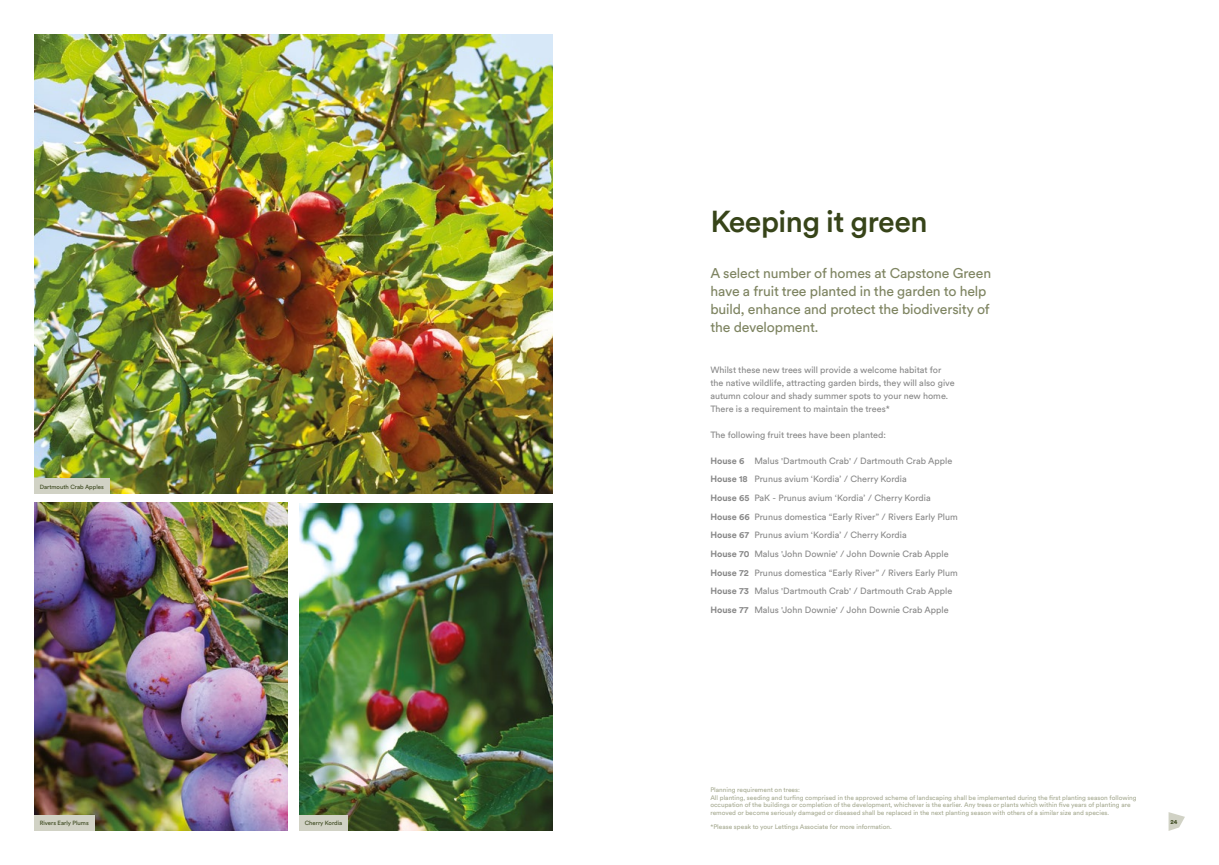
<style>
.page{position:relative;width:1219px;height:865px;background:#fff}
.page>*{position:absolute;margin:0;border:0;box-sizing:border-box;transform-origin:0 0}
.t1{font:500 30px "Circular XX";letter-spacing:-.02em;color:#374419}
.t2{font:14px/18px "Circular XX";letter-spacing:-.01em;color:#7e8461}
.t3{font:9px/18.7px "Circular XX";color:#878787}
.t4{font:6.5px/7.8px "Circular XX";color:#a5a990}
.t5{font:6px "Circular XX";color:#374419}
.t6{font:700 6px "Circular XX";color:#374419}
.s1{font-weight:700}
</style>
<div class="page">
<img style="left:34px;top:34px;width:519px;height:460px">
<img style="left:34px;top:502px;width:254px;height:328px">
<img style="left:299px;top:503px;width:254px;height:328px">
<div style="left:34px;top:815px;width:60px;height:16px;background:#d1d2c5"></div>
<div style="left:34px;top:478px;width:76px;height:16px;background:#d1d2c5"></div>
<div style="left:299px;top:815px;width:49px;height:16px;background:#d1d2c5"></div>
<svg style="left:1168px;top:812px;width:17px;height:19px"></svg>
<p class="t5" style="left:40px;top:482px;width:66px">Dartmouth Crab Apples</p>
<p class="t5" style="left:40px;top:819px;width:51px">Rivers Early Plums</p>
<h1 class="t1" style="left:710px;top:201px;width:219px">Keeping it green</h1>
<h2 class="t2" style="left:710px;top:263px;width:282px">A select number of homes at Capstone Green have a fruit tree planted in the garden to help build, enhance and protect the biodiversity of the development.</h2>
<p class="t3" style="left:710px;top:362px;width:246px;line-height:13px">Whilst these new trees will provide a welcome habitat for the native wildlife, attracting garden birds, they will also give autumn colour and shady summer spots to your new home.<br>There is a requirement to maintain the trees*</p>
<p class="t3" style="left:710px;top:425px;width:177px">The following fruit trees have been planted:</p>
<p class="t3" style="left:710px;top:451px;width:249px"><span class="s1">House 6</span> Malus 'Dartmouth Crab' / Dartmouth Crab Apple <span class="s1">House 18</span> Prunus avium ‘Kordia’ / Cherry Kordia<br><span class="s1">House 65</span> PaK - Prunus avium ‘Kordia’ / Cherry Kordia <span class="s1">House 66</span> Prunus domestica “Early River” / Rivers Early Plum <span class="s1">House 67</span> Prunus avium ‘Kordia’ / Cherry Kordia<br><span class="s1">House 70</span> Malus 'John Downie' / John Downie Crab Apple <span class="s1">House 72</span> Prunus domestica “Early River” / Rivers Early Plum <span class="s1">House 73</span> Malus 'Dartmouth Crab' / Dartmouth Crab Apple <span class="s1">House 77</span> Malus 'John Downie' / John Downie Crab Apple</p>
<p class="t4" style="left:710px;top:785px;width:428px">Planning requirement on trees:<br>All planting, seeding and turfing comprised in the approved scheme of landscaping shall be implemented during the first planting season following occupation of the buildings or completion of the development, whichever is the earlier. Any trees or plants which within five years of planting are removed or become seriously damaged or diseased shall be replaced in the next planting season with others of a similar size and species.</p>
<p class="t4" style="left:710px;top:822px;width:183px">*Please speak to your Lettings Associate for more information.</p>
<p class="t5" style="left:305px;top:819px;width:39px">Cherry Kordia</p>
<p class="t6" style="left:1170px;top:817px;width:9px">24</p>
</div>
